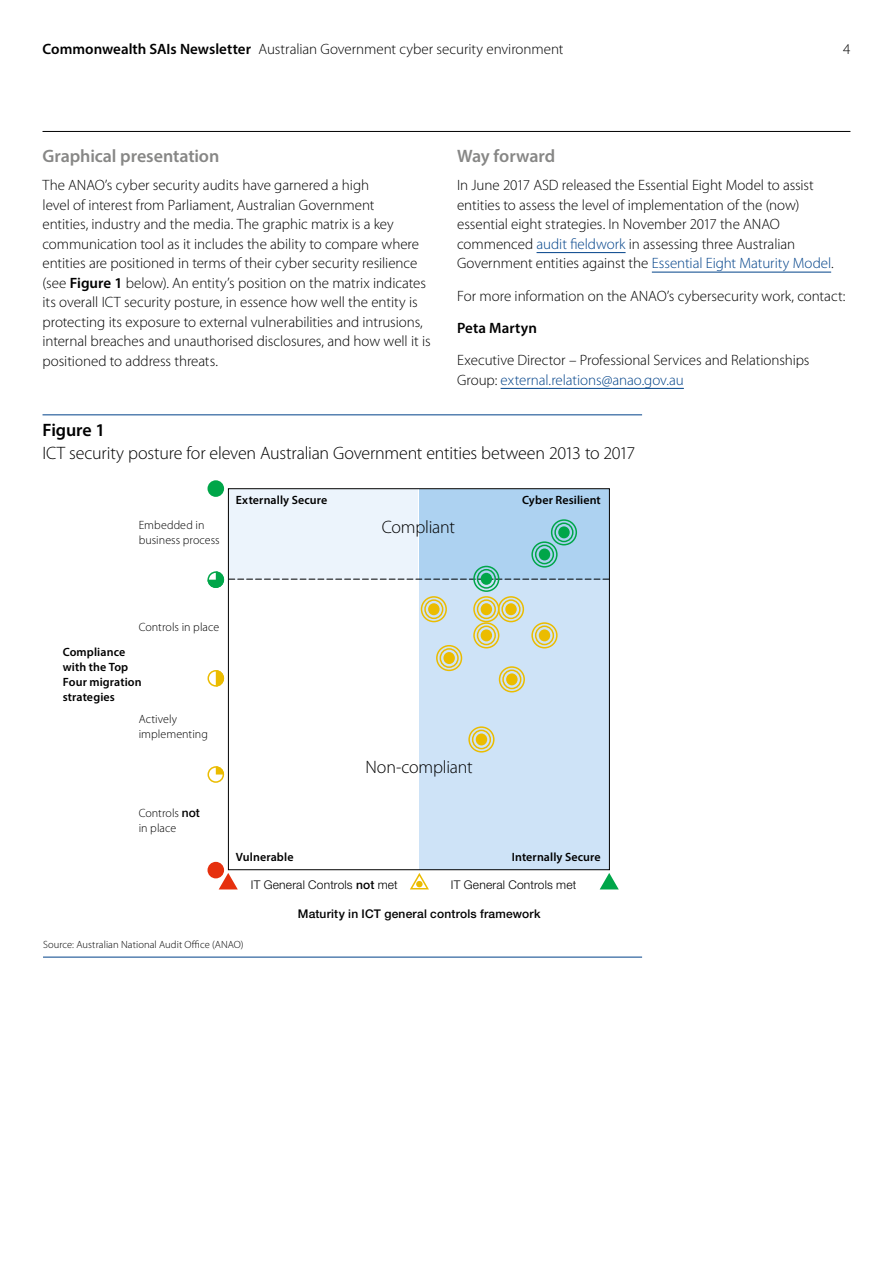
<style>
.page{position:relative;width:893px;height:1263px;background:#fff}
.page>*{position:absolute;margin:0;border:0;box-sizing:border-box;transform-origin:0 0}
.t1{font:300 18px "Myriad Pro";letter-spacing:-.015em;color:#000}
.t2{font:600 18px "Myriad Pro";letter-spacing:-.005em;color:#878786}
.t3{font:600 18px "Myriad Pro";letter-spacing:-.005em;color:#000}
.t4{font:300 15px/19.5px "Myriad Pro";letter-spacing:-.005em;color:#000}
.t5{font:600 15px "Myriad Pro";letter-spacing:.01em;color:#000}
.t6{font:600 12px/15px "Myriad Pro";letter-spacing:.01em;color:#000}
.t7{font:300 12px/15px "Myriad Pro";letter-spacing:.005em;color:#000}
.t8{font:300 12px "Helvetica Neue LT Std";letter-spacing:.015em;color:#000}
.t9{font:500 12px "Helvetica Neue LT Std";letter-spacing:.015em;color:#000}
.t10{font:300 10.5px "Myriad Pro";letter-spacing:.01em;color:#000}
.s1{font-weight:600}
.s2{color:#004289}
.s3{font-family:"Helvetica Neue LT Std";font-weight:500}
.s4{font-weight:500}
</style>
<div class="page">
<hr style="left:43px;top:131px;width:807px;height:1px;background:#000">
<hr style="left:537px;top:252px;width:89px;height:1px;background:#004289">
<hr style="left:652px;top:272px;width:179px;height:1px;background:#004289">
<hr style="left:501px;top:388px;width:183px;height:1px;background:#004289">
<div style="left:419px;top:579px;width:190px;height:291px;background:#cee3f7"></div>
<div style="left:419px;top:489px;width:190px;height:90px;background:#add2f1"></div>
<div style="left:228px;top:489px;width:190px;height:90px;background:#ecf4fc"></div>
<div style="left:228px;top:488px;width:382px;height:382px;border:1px solid #000"></div>
<hr style="left:43px;top:414px;width:599px;height:1px;background:#004289">
<svg style="left:219px;top:873px;width:19px;height:16px"></svg>
<svg style="left:410px;top:873px;width:19px;height:17px"></svg>
<svg style="left:600px;top:873px;width:19px;height:16px"></svg>
<div style="left:416px;top:881px;width:7px;height:6px;background:#ebbc00;border-radius:50%"></div>
<div style="left:207px;top:862px;width:17px;height:16px;background:#e6300e;border-radius:50%"></div>
<div style="left:207px;top:766px;width:17px;height:17px;border:2px solid #ebbc00;border-radius:50%"></div>
<svg style="left:216px;top:766px;width:8px;height:8px"></svg>
<div style="left:207px;top:670px;width:17px;height:17px;border:2px solid #ebbc00;border-radius:50%"></div>
<svg style="left:216px;top:670px;width:8px;height:17px"></svg>
<svg style="left:207px;top:571px;width:402px;height:17px"></svg>
<div style="left:207px;top:480px;width:17px;height:17px;background:#00a649;border-radius:50%"></div>
<div style="left:551px;top:519px;width:26px;height:26px;border:2px solid #00a649;border-radius:50%"></div>
<div style="left:554px;top:522px;width:19px;height:20px;border:2px solid #00a649;border-radius:50%"></div>
<div style="left:558px;top:526px;width:12px;height:12px;background:#00a649;border-radius:50%"></div>
<div style="left:531px;top:541px;width:27px;height:27px;border:2px solid #00a649;border-radius:50%"></div>
<div style="left:535px;top:545px;width:19px;height:19px;border:2px solid #00a649;border-radius:50%"></div>
<div style="left:539px;top:548px;width:11px;height:12px;background:#00a649;border-radius:50%"></div>
<div style="left:473px;top:566px;width:26px;height:26px;border:2px solid #00a649;border-radius:50%"></div>
<div style="left:477px;top:569px;width:19px;height:20px;border:2px solid #00a649;border-radius:50%"></div>
<div style="left:481px;top:573px;width:11px;height:12px;background:#00a649;border-radius:50%"></div>
<div style="left:531px;top:622px;width:27px;height:26px;border:2px solid #ebbc00;border-radius:50%"></div>
<div style="left:535px;top:625px;width:19px;height:20px;border:2px solid #ebbc00;border-radius:50%"></div>
<div style="left:539px;top:629px;width:11px;height:12px;background:#ebbc00;border-radius:50%"></div>
<div style="left:498px;top:596px;width:26px;height:26px;border:2px solid #ebbc00;border-radius:50%"></div>
<div style="left:501px;top:599px;width:20px;height:20px;border:2px solid #ebbc00;border-radius:50%"></div>
<div style="left:505px;top:603px;width:12px;height:12px;background:#ebbc00;border-radius:50%"></div>
<div style="left:473px;top:596px;width:26px;height:26px;border:2px solid #ebbc00;border-radius:50%"></div>
<div style="left:477px;top:599px;width:19px;height:20px;border:2px solid #ebbc00;border-radius:50%"></div>
<div style="left:481px;top:603px;width:11px;height:12px;background:#ebbc00;border-radius:50%"></div>
<div style="left:499px;top:666px;width:26px;height:26px;border:2px solid #ebbc00;border-radius:50%"></div>
<div style="left:502px;top:669px;width:19px;height:20px;border:2px solid #ebbc00;border-radius:50%"></div>
<div style="left:506px;top:673px;width:12px;height:12px;background:#ebbc00;border-radius:50%"></div>
<div style="left:436px;top:645px;width:26px;height:26px;border:2px solid #ebbc00;border-radius:50%"></div>
<div style="left:440px;top:648px;width:19px;height:20px;border:2px solid #ebbc00;border-radius:50%"></div>
<div style="left:443px;top:652px;width:12px;height:12px;background:#ebbc00;border-radius:50%"></div>
<div style="left:473px;top:622px;width:26px;height:26px;border:2px solid #ebbc00;border-radius:50%"></div>
<div style="left:477px;top:625px;width:19px;height:20px;border:2px solid #ebbc00;border-radius:50%"></div>
<div style="left:481px;top:629px;width:11px;height:12px;background:#ebbc00;border-radius:50%"></div>
<div style="left:421px;top:596px;width:26px;height:26px;border:2px solid #ebbc00;border-radius:50%"></div>
<div style="left:424px;top:599px;width:19px;height:20px;border:2px solid #ebbc00;border-radius:50%"></div>
<div style="left:428px;top:603px;width:12px;height:12px;background:#ebbc00;border-radius:50%"></div>
<div style="left:468px;top:726px;width:27px;height:26px;border:2px solid #ebbc00;border-radius:50%"></div>
<div style="left:472px;top:730px;width:19px;height:19px;border:2px solid #ebbc00;border-radius:50%"></div>
<div style="left:476px;top:733px;width:11px;height:12px;background:#ebbc00;border-radius:50%"></div>
<hr style="left:43px;top:957px;width:599px;height:1px;background:#004289">
<p class="t4" style="left:43px;top:39px;width:522px"><span class="s1">Commonwealth SAIs Newsletter</span> Australian Government cyber security environment</p>
<p class="t4" style="left:843px;top:39px;width:9px">4</p>
<p class="t2" style="left:43px;top:145px;width:178px">Graphical presentation</p>
<p class="t4" style="left:43px;top:176px;width:390px">The ANAO’s cyber security audits have garnered a high<br>level of interest from Parliament, Australian Government<br>entities, industry and the media. The graphic matrix is a key communication tool as it includes the ability to compare where entities are positioned in terms of their cyber security resilience (see <span class="s1">Figure 1</span> below). An entity’s position on the matrix indicates its overall ICT security posture, in essence how well the entity is protecting its exposure to external vulnerabilities and intrusions, internal breaches and unauthorised disclosures, and how well it is positioned to address threats.</p>
<p class="t2" style="left:457px;top:145px;width:100px">Way forward</p>
<p class="t4" style="left:457px;top:176px;width:378px">In June 2017 ASD released the Essential Eight Model to assist entities to assess the level of implementation of the (now) essential eight strategies. In November 2017 the ANAO commenced <span class="s2">audit fieldwork</span> in assessing three Australian Government entities against the <span class="s2">Essential Eight Maturity Model</span>.</p>
<p class="t4" style="left:457px;top:286px;width:390px">For more information on the ANAO’s cybersecurity work, contact:</p>
<p class="t5" style="left:457px;top:318px;width:81px">Peta Martyn</p>
<p class="t4" style="left:457px;top:351px;width:354px">Executive Director – Professional Services and Relationships<br>Group: <span class="s2">external.relations@anao.gov.au</span></p>
<p class="t3" style="left:43px;top:419px;width:64px">Figure 1</p>
<p class="t1" style="left:43px;top:443px;width:594px">ICT security posture for eleven Australian Government entities between 2013 to 2017</p>
<p class="t6" style="left:236px;top:493px;width:93px">Externally Secure</p>
<p class="t1" style="left:382px;top:517px;width:75px">Compliant</p>
<p class="t6" style="left:522px;top:493px;width:80px">Cyber Resilient</p>
<p class="t7" style="left:139px;top:518px;width:83px">Embedded in business process</p>
<p class="t7" style="left:139px;top:620px;width:82px">Controls in place</p>
<p class="t6" style="left:63px;top:645px;width:80px">Compliance with the Top<br>Four migration strategies</p>
<p class="t7" style="left:139px;top:712px;width:71px">Actively implementing</p>
<p class="t7" style="left:139px;top:806px;width:63px">Controls <span class="s3">not </span>in place</p>
<p class="t6" style="left:236px;top:849px;width:59px">Vulnerable</p>
<p class="t1" style="left:366px;top:757px;width:109px">Non-compliant</p>
<p class="t6" style="left:512px;top:849px;width:91px">Internally Secure</p>
<p class="t8" style="left:251px;top:878px;width:148px">IT General Controls <span class="s4">not</span> met</p>
<p class="t8" style="left:451px;top:878px;width:127px">IT General Controls met</p>
<p class="t9" style="left:298px;top:907px;width:244px">Maturity in ICT general controls framework</p>
<p class="t10" style="left:43px;top:939px;width:202px">Source: Australian National Audit Office (ANAO)</p>
</div>
